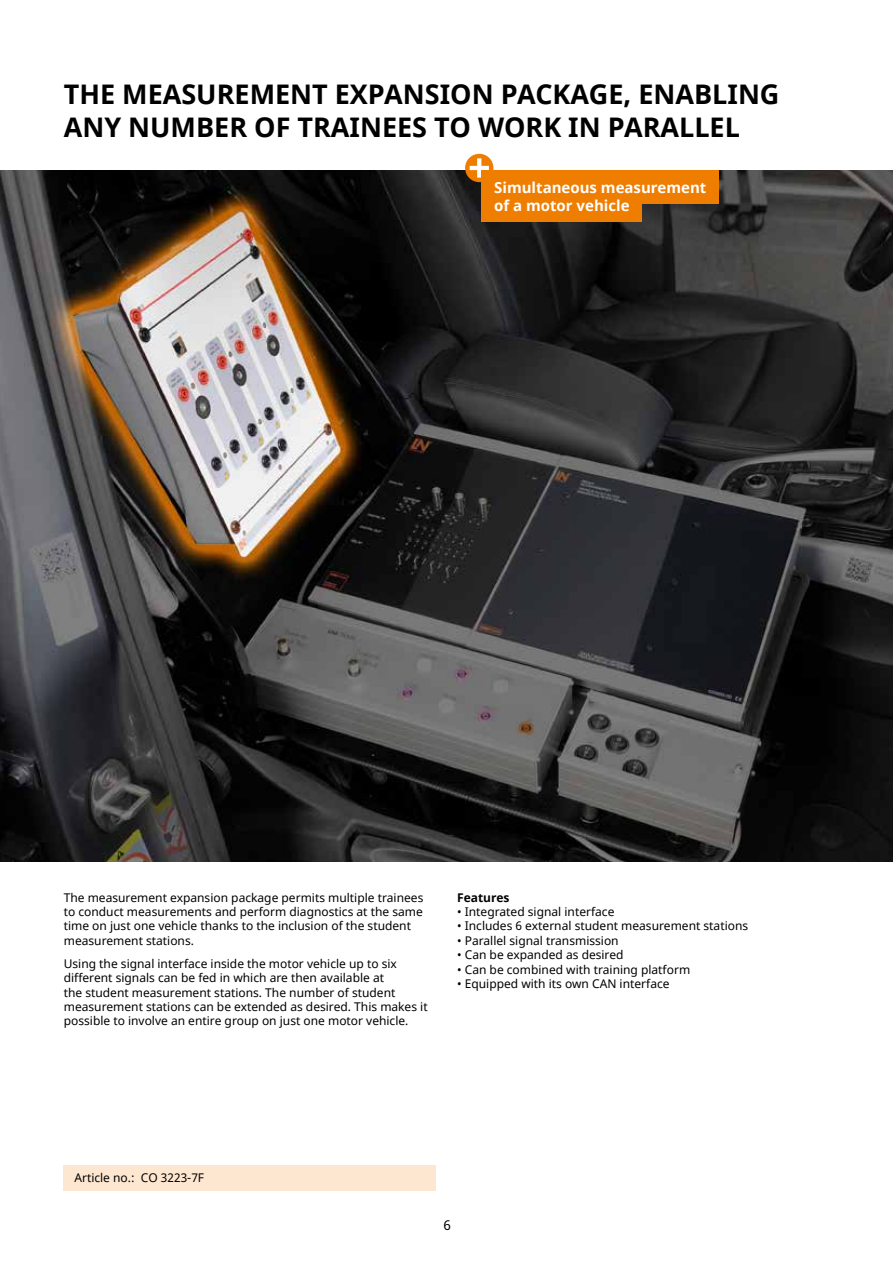
<style>
.page{position:relative;width:893px;height:1263px;background:#fff}
.page>*{position:absolute;margin:0;border:0;box-sizing:border-box;transform-origin:0 0}
.t1{font:700 27px/32.4px "Noto Sans";color:#000}
.t2{font:700 15px/18px "Noto Sans";color:#fff}
.t3{font:13.5px "Noto Sans";color:#000}
.t4{font:12px/14.4px "Noto Sans";color:#000}
.t5{font:700 12px "Noto Sans";color:#000}
</style>
<div class="page">
<img style="left:0;top:170px;width:893px;height:691px">
<div style="left:465px;top:154px;width:28px;height:28px;background:#ef7d00;border-radius:50%"></div>
<svg style="left:470px;top:158px;width:19px;height:20px"></svg>
<div style="left:481px;top:170px;width:238px;height:33px;background:#ef7d00"></div>
<div style="left:481px;top:188px;width:161px;height:33px;background:#ef7d00"></div>
<div style="left:64px;top:1165px;width:372px;height:26px;background:#fee7d1"></div>
<h1 class="t1" style="left:64px;top:79px;width:717px">THE MEASUREMENT EXPANSION PACKAGE, ENABLING<br>ANY NUMBER OF TRAINEES TO WORK IN PARALLEL</h1>
<p class="t2" style="left:494px;top:178px;width:214px">Simultaneous measurement of a motor vehicle</p>
<p class="t4" style="left:64px;top:890px;width:361px">The measurement expansion package permits multiple trainees to conduct measurements and perform diagnostics at the same time on just one vehicle thanks to the inclusion of the student measurement stations.</p>
<p class="t4" style="left:64px;top:956px;width:365px">Using the signal interface inside the motor vehicle up to six different signals can be fed in which are then available at<br>the student measurement stations. The number of student measurement stations can be extended as desired. This makes it possible to involve an entire group on just one motor vehicle.</p>
<p class="t5" style="left:457px;top:889px;width:54px">Features</p>
<p class="t4" style="left:457px;top:905px;width:159px">• Integrated signal interface</p>
<p class="t4" style="left:457px;top:919px;width:293px">• Includes 6 external student measurement stations</p>
<p class="t4" style="left:457px;top:934px;width:163px">• Parallel signal transmission</p>
<p class="t4" style="left:457px;top:948px;width:168px">• Can be expanded as desired</p>
<p class="t4" style="left:457px;top:962px;width:235px">• Can be combined with training platform</p>
<p class="t4" style="left:457px;top:977px;width:214px">• Equipped with its own CAN interface</p>
<p class="t4" style="left:74px;top:1171px;width:131px">Article no.: CO 3223-7F</p>
<p class="t3" style="left:443px;top:1216px;width:9px">6</p>
</div>
